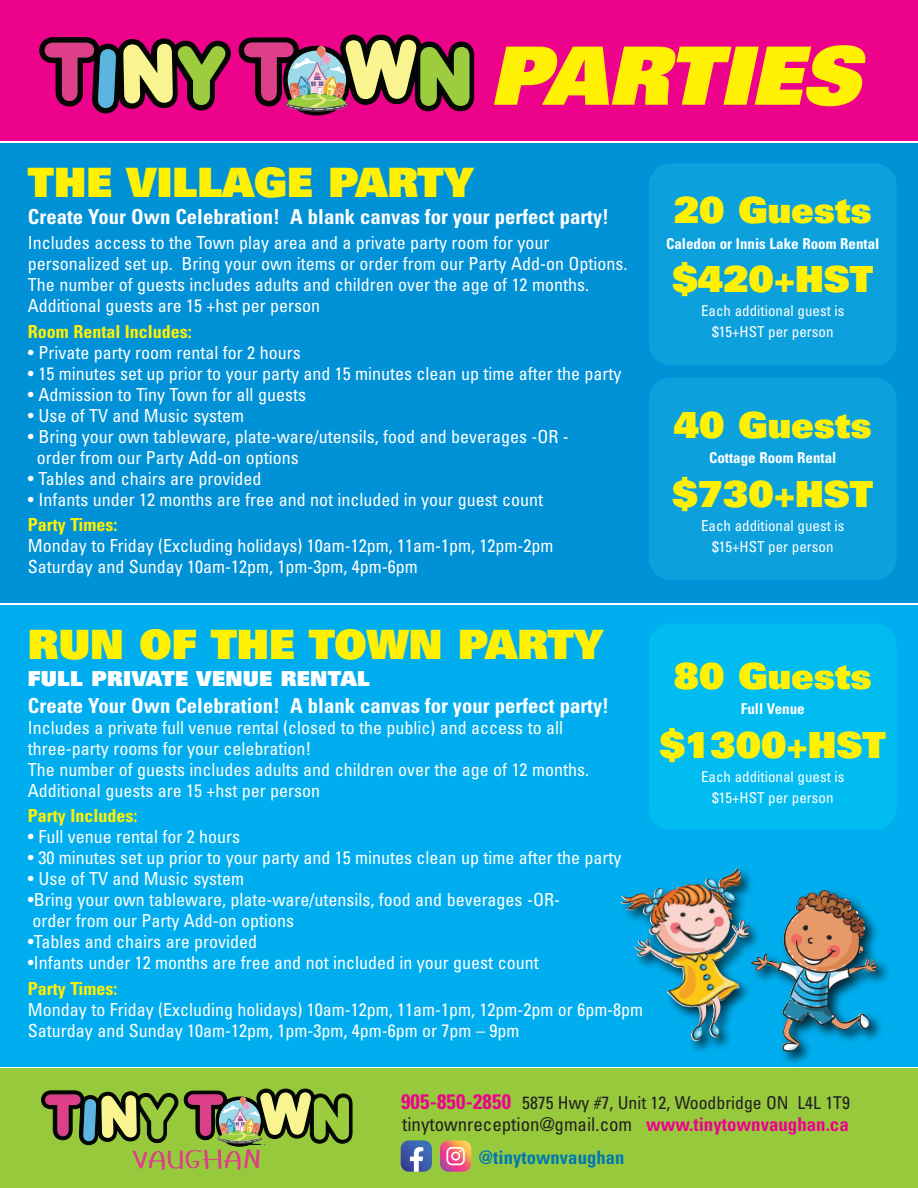
<style>
.page{position:relative;width:918px;height:1188px;background:#fff}
.page>*{position:absolute;margin:0;border:0;box-sizing:border-box;transform-origin:0 0}
.t1{font:italic 900 80.55px "Univers";color:#fff101}
.t2{font:900 40.5px "Univers";color:#fff101}
.t3{font:900 36px "Univers";color:#fff101}
.t4{font:700 condensed 20.7px "Univers";color:#fff}
.t5{font:900 20.7px "Univers";letter-spacing:.015em;color:#fff}
.t6{font:condensed 18.9px "Univers";color:#231f20}
.t7{font:700 condensed 18.6px "Univers";letter-spacing:.005em;color:#0078b1}
.t8{font:condensed 18px/21px "Univers";color:#fff}
.t9{font:700 condensed 18px "Univers";color:#fff101}
.t10{font:condensed 17.7px "Univers";color:#231f20}
.t11{font:condensed 15px/21px "Univers";color:#fff;text-align:center}
.t12{font:700 condensed 15px "Univers";color:#fff}
.s1{font-weight:700;font-size:21px;color:#ed028c}
.s2{font-weight:700;color:#ed028c}
</style>
<div class="page">
<div style="left:0;top:0;width:918px;height:140px;background:#ed028c"></div>
<div style="left:0;top:143px;width:918px;height:460px;background:#0091d6"></div>
<div style="left:649px;top:163px;width:248px;height:203px;background:#0ca1dd;border-radius:22px"></div>
<div style="left:649px;top:378px;width:248px;height:202px;background:#0ca1dd;border-radius:22px"></div>
<div style="left:0;top:1068px;width:918px;height:120px;background:#97c93d"></div>
<svg style="left:41px;top:1089px;width:311px;height:81px"></svg>
<div style="left:0;top:605px;width:918px;height:462px;background:#00aeef"></div>
<div style="left:649px;top:624px;width:248px;height:206px;background:#00bcf1;border-radius:22px"></div>
<svg style="left:401px;top:1140px;width:31px;height:32px"></svg>
<svg style="left:440px;top:1140px;width:31px;height:32px"></svg>
<svg style="left:446px;top:1147px;width:19px;height:18px"></svg>
<svg style="left:39px;top:37px;width:192px;height:77px"></svg>
<svg style="left:238px;top:34px;width:236px;height:82px"></svg>
<img style="left:620px;top:867px;width:132px;height:185px">
<img style="left:739px;top:882px;width:150px;height:182px">
<h1 class="t1" style="left:490px;top:47px;width:387px">PARTIES</h1>
<h2 class="t2" style="left:28px;top:167px;width:447px">THE VILLAGE PARTY</h2>
<p class="t4" style="left:28px;top:209px;width:583px">Create Your Own Celebration! A blank canvas for your perfect party!</p>
<p class="t8" style="left:28px;top:234px;width:601px">Includes access to the Town play area and a private party room for your personalized set up. Bring your own items or order from our Party Add-on Options.<br>The number of guests includes adults and children over the age of 12 months.<br>Additional guests are 15 +hst per person</p>
<p class="t9" style="left:28px;top:325px;width:165px">Room Rental Includes:</p>
<p class="t8" style="left:28px;top:343px;width:274px">• Private party room rental for 2 hours</p>
<p class="t8" style="left:28px;top:364px;width:595px">• 15 minutes set up prior to your party and 15 minutes clean up time after the party</p>
<p class="t8" style="left:28px;top:385px;width:280px">• Admission to Tiny Town for all guests</p>
<p class="t8" style="left:28px;top:406px;width:218px">• Use of TV and Music system</p>
<p class="t8" style="left:37px;top:427px;width:534px;text-indent:-9px">• Bring your own tableware, plate-ware/utensils, food and beverages -OR - order from our Party Add-on options</p>
<p class="t8" style="left:28px;top:469px;width:235px">• Tables and chairs are provided</p>
<p class="t8" style="left:28px;top:490px;width:517px">• Infants under 12 months are free and not included in your guest count</p>
<p class="t9" style="left:28px;top:518px;width:91px">Party Times:</p>
<p class="t8" style="left:28px;top:537px;width:527px">Monday to Friday (Excluding holidays) 10am-12pm, 11am-1pm, 12pm-2pm<br>Saturday and Sunday 10am-12pm, 1pm-3pm, 4pm-6pm</p>
<h3 class="t3" style="left:674px;top:197px;width:199px">20 Guests</h3>
<p class="t12" style="left:666px;top:238px;width:215px">Caledon or Innis Lake Room Rental</p>
<h3 class="t3" style="left:672px;top:266px;width:202px">$420+HST</h3>
<p class="t11" style="left:701px;top:302px;width:145px">Each additional guest is $15+HST per person</p>
<h3 class="t3" style="left:674px;top:412px;width:199px">40 Guests</h3>
<p class="t12" style="left:709px;top:452px;width:129px">Cottage Room Rental</p>
<h3 class="t3" style="left:672px;top:481px;width:202px">$730+HST</h3>
<p class="t11" style="left:701px;top:516px;width:145px">Each additional guest is $15+HST per person</p>
<h2 class="t2" style="left:28px;top:629px;width:577px">RUN OF THE TOWN PARTY</h2>
<p class="t5" style="left:28px;top:671px;width:343px">FULL PRIVATE VENUE RENTAL</p>
<p class="t4" style="left:28px;top:698px;width:583px">Create Your Own Celebration! A blank canvas for your perfect party!</p>
<p class="t8" style="left:28px;top:718px;width:563px">Includes a private full venue rental (closed to the public) and access to all three-party rooms for your celebration!<br>The number of guests includes adults and children over the age of 12 months.<br>Additional guests are 15 +hst per person</p>
<p class="t9" style="left:28px;top:809px;width:111px">Party Includes:</p>
<p class="t8" style="left:28px;top:828px;width:214px">• Full venue rental for 2 hours</p>
<p class="t8" style="left:28px;top:849px;width:595px">• 30 minutes set up prior to your party and 15 minutes clean up time after the party</p>
<p class="t8" style="left:28px;top:870px;width:218px">• Use of TV and Music system</p>
<p class="t8" style="left:28px;top:891px;width:534px">•Bring your own tableware, plate-ware/utensils, food and beverages -OR&shy;order from our Party Add-on options</p>
<p class="t8" style="left:28px;top:933px;width:231px">•Tables and chairs are provided</p>
<p class="t8" style="left:28px;top:954px;width:512px">•Infants under 12 months are free and not included in your guest count</p>
<p class="t9" style="left:28px;top:982px;width:91px">Party Times:</p>
<p class="t8" style="left:28px;top:1000px;width:617px">Monday to Friday (Excluding holidays) 10am-12pm, 11am-1pm, 12pm-2pm or 6pm-8pm<br>Saturday and Sunday 10am-12pm, 1pm-3pm, 4pm-6pm or 7pm – 9pm</p>
<h3 class="t3" style="left:674px;top:663px;width:199px">80 Guests</h3>
<p class="t12" style="left:741px;top:703px;width:65px">Full Venue</p>
<h3 class="t3" style="left:660px;top:732px;width:228px">$1300+HST</h3>
<p class="t11" style="left:701px;top:767px;width:145px">Each additional guest is $15+HST per person</p>
<p class="t10" style="left:401px;top:1096px;width:450px"><span class="s1">905-850-2850</span> 5875 Hwy #7, Unit 12, Woodbridge ON L4L 1T9</p>
<p class="t6" style="left:402px;top:1117px;width:448px">tinytownreception@gmail.com <span class="s2">www.tinytownvaughan.ca</span></p>
<p class="t7" style="left:478px;top:1150px;width:148px">@tinytownvaughan</p>
</div>
